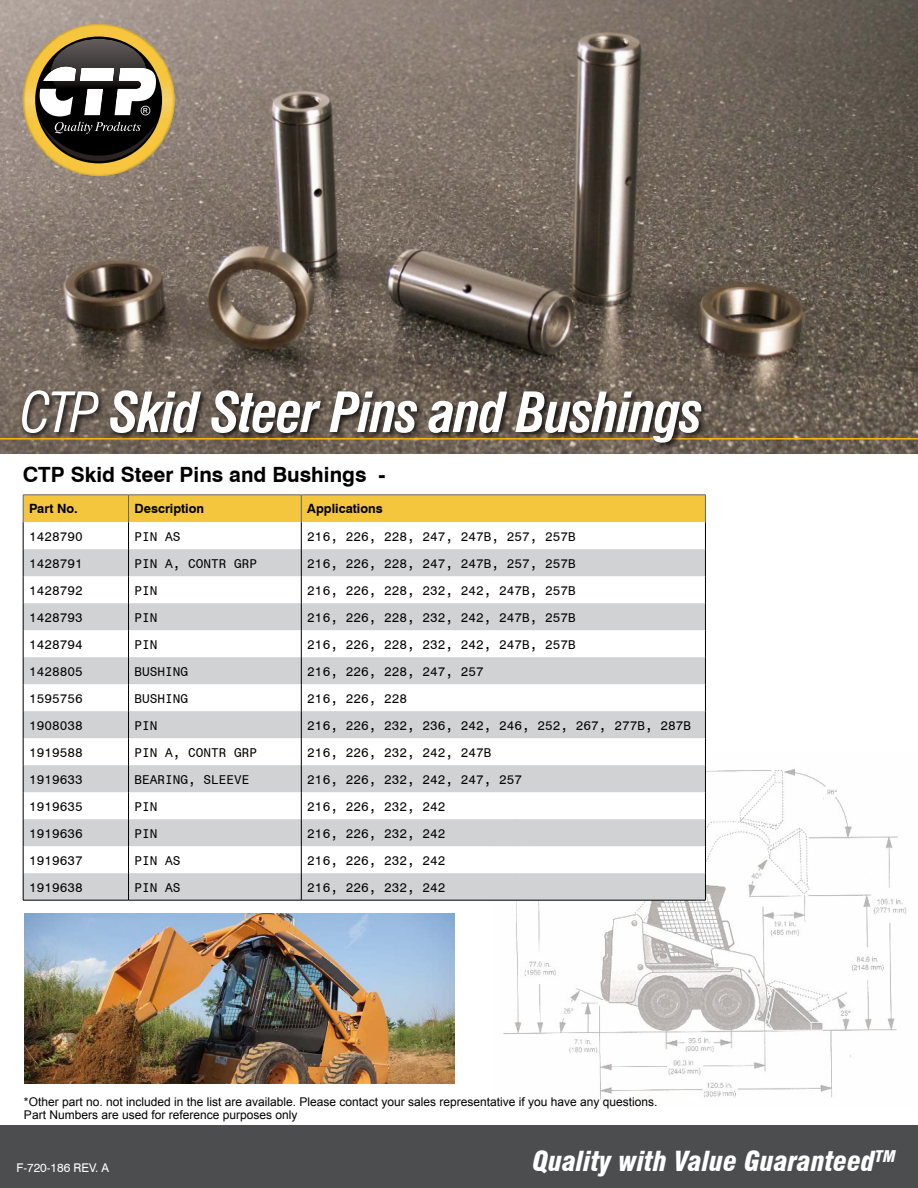
<style>
.page{position:relative;width:918px;height:1188px;background:#fff}
.page>*{position:absolute;margin:0;border:0;box-sizing:border-box;transform-origin:0 0}
.t1{font:italic 700 condensed 54px "Swiss 721 BT";letter-spacing:-.03em;color:#fff}
.t2{font:italic 900 condensed 27px "Swiss 721 BT";color:#fff}
.t3{font:700 21px "Swiss 721 BT";color:#000}
.t4{font:12.75px "Monospace 821 BT";color:#000}
.t5{font:700 12.75px "Swiss 721 BT";color:#000}
.t6{font:12px/13.5px "Arial";color:#000}
.t7{font:12px "Swiss 721 BT";color:#fff}
.s1{font-weight:400}
</style>
<div class="page">
<img style="left:0;top:0;width:918px;height:453px">
<div style="left:0;top:1125px;width:918px;height:63px;background:#4c4d4f"></div>
<hr style="left:0;top:438px;width:918px;height:2px;background:#fcb614">
<img style="left:58px;top:24px;width:81px;height:3px">
<img style="left:23px;top:70px;width:2px;height:71px">
<img style="left:172px;top:70px;width:3px;height:70px">
<img style="left:69px;top:173px;width:59px;height:3px">
<img style="left:25px;top:27px;width:147px;height:146px">
<div style="left:35px;top:37px;width:127px;height:126px;background:#000;border-radius:50%"></div>
<svg style="left:41px;top:122px;width:116px;height:48px"></svg>
<img style="left:51px;top:39px;width:95px;height:8px">
<svg style="left:28px;top:47px;width:141px;height:69px"></svg>
<img style="left:80px;top:68px;width:34px;height:13px">
<img style="left:86px;top:89px;width:17px;height:16px">
<img style="left:503px;top:768px;width:404px;height:332px">
<div style="left:20px;top:388px;width:689px;height:62px;background:#000;opacity:.75"></div>
<hr style="left:23px;top:900px;width:106px;height:1px;background:#000">
<hr style="left:129px;top:900px;width:172px;height:1px;background:#000">
<hr style="left:301px;top:900px;width:405px;height:1px;background:#000">
<svg style="left:23px;top:495px;width:683px;height:405px"></svg>
<img style="left:24px;top:914px;width:431px;height:170px">
<h1 class="t1" style="left:20px;top:390px;width:684px"><span class="s1">CTP</span> Skid Steer Pins and Bushings</h1>
<h3 class="t3" style="left:23px;top:466px;width:364px">CTP Skid Steer Pins and Bushings -</h3>
<p class="t5" style="left:29px;top:504px;width:50px">Part No.</p>
<p class="t5" style="left:135px;top:504px;width:71px">Description</p>
<p class="t5" style="left:307px;top:504px;width:77px">Applications</p>
<p class="t4" style="left:29px;top:531px;width:55px">1428790</p>
<p class="t4" style="left:135px;top:531px;width:48px">PIN AS</p>
<p class="t4" style="left:307px;top:531px;width:270px">216, 226, 228, 247, 247B, 257, 257B</p>
<p class="t4" style="left:29px;top:558px;width:55px">1428791</p>
<p class="t4" style="left:135px;top:558px;width:124px">PIN A, CONTR GRP</p>
<p class="t4" style="left:307px;top:558px;width:270px">216, 226, 228, 247, 247B, 257, 257B</p>
<p class="t4" style="left:29px;top:585px;width:55px">1428792</p>
<p class="t4" style="left:135px;top:585px;width:25px">PIN</p>
<p class="t4" style="left:307px;top:585px;width:270px">216, 226, 228, 232, 242, 247B, 257B</p>
<p class="t4" style="left:29px;top:612px;width:55px">1428793</p>
<p class="t4" style="left:135px;top:612px;width:25px">PIN</p>
<p class="t4" style="left:307px;top:612px;width:270px">216, 226, 228, 232, 242, 247B, 257B</p>
<p class="t4" style="left:29px;top:639px;width:55px">1428794</p>
<p class="t4" style="left:135px;top:639px;width:25px">PIN</p>
<p class="t4" style="left:307px;top:639px;width:270px">216, 226, 228, 232, 242, 247B, 257B</p>
<p class="t4" style="left:29px;top:666px;width:55px">1428805</p>
<p class="t4" style="left:135px;top:666px;width:55px">BUSHING</p>
<p class="t4" style="left:307px;top:666px;width:178px">216, 226, 228, 247, 257</p>
<p class="t4" style="left:29px;top:693px;width:55px">1595756</p>
<p class="t4" style="left:135px;top:693px;width:55px">BUSHING</p>
<p class="t4" style="left:307px;top:693px;width:101px">216, 226, 228</p>
<p class="t4" style="left:29px;top:720px;width:55px">1908038</p>
<p class="t4" style="left:135px;top:720px;width:25px">PIN</p>
<p class="t4" style="left:307px;top:720px;width:385px">216, 226, 232, 236, 242, 246, 252, 267, 277B, 287B</p>
<p class="t4" style="left:29px;top:747px;width:55px">1919588</p>
<p class="t4" style="left:135px;top:747px;width:124px">PIN A, CONTR GRP</p>
<p class="t4" style="left:307px;top:747px;width:186px">216, 226, 232, 242, 247B</p>
<p class="t4" style="left:29px;top:775px;width:55px">1919633</p>
<p class="t4" style="left:135px;top:775px;width:117px">BEARING, SLEEVE</p>
<p class="t4" style="left:307px;top:775px;width:216px">216, 226, 232, 242, 247, 257</p>
<p class="t4" style="left:29px;top:802px;width:55px">1919635</p>
<p class="t4" style="left:135px;top:802px;width:25px">PIN</p>
<p class="t4" style="left:307px;top:802px;width:140px">216, 226, 232, 242</p>
<p class="t4" style="left:29px;top:829px;width:55px">1919636</p>
<p class="t4" style="left:135px;top:829px;width:25px">PIN</p>
<p class="t4" style="left:307px;top:829px;width:140px">216, 226, 232, 242</p>
<p class="t4" style="left:29px;top:856px;width:55px">1919637</p>
<p class="t4" style="left:135px;top:856px;width:48px">PIN AS</p>
<p class="t4" style="left:307px;top:856px;width:140px">216, 226, 232, 242</p>
<p class="t4" style="left:29px;top:883px;width:55px">1919638</p>
<p class="t4" style="left:135px;top:883px;width:48px">PIN AS</p>
<p class="t4" style="left:307px;top:883px;width:140px">216, 226, 232, 242</p>
<p class="t6" style="left:24px;top:1096px;width:635px">*Other part no. not included in the list are available. Please contact your sales representative if you have any questions.<br>Part Numbers are used for reference purposes only</p>
<p class="t7" style="left:17px;top:1164px;width:94px">F-720-186 REV. A</p>
<h2 class="t2" style="left:533px;top:1150px;width:364px">Quality with Value Guaranteed<sup>TM</sup></h2>
</div>
